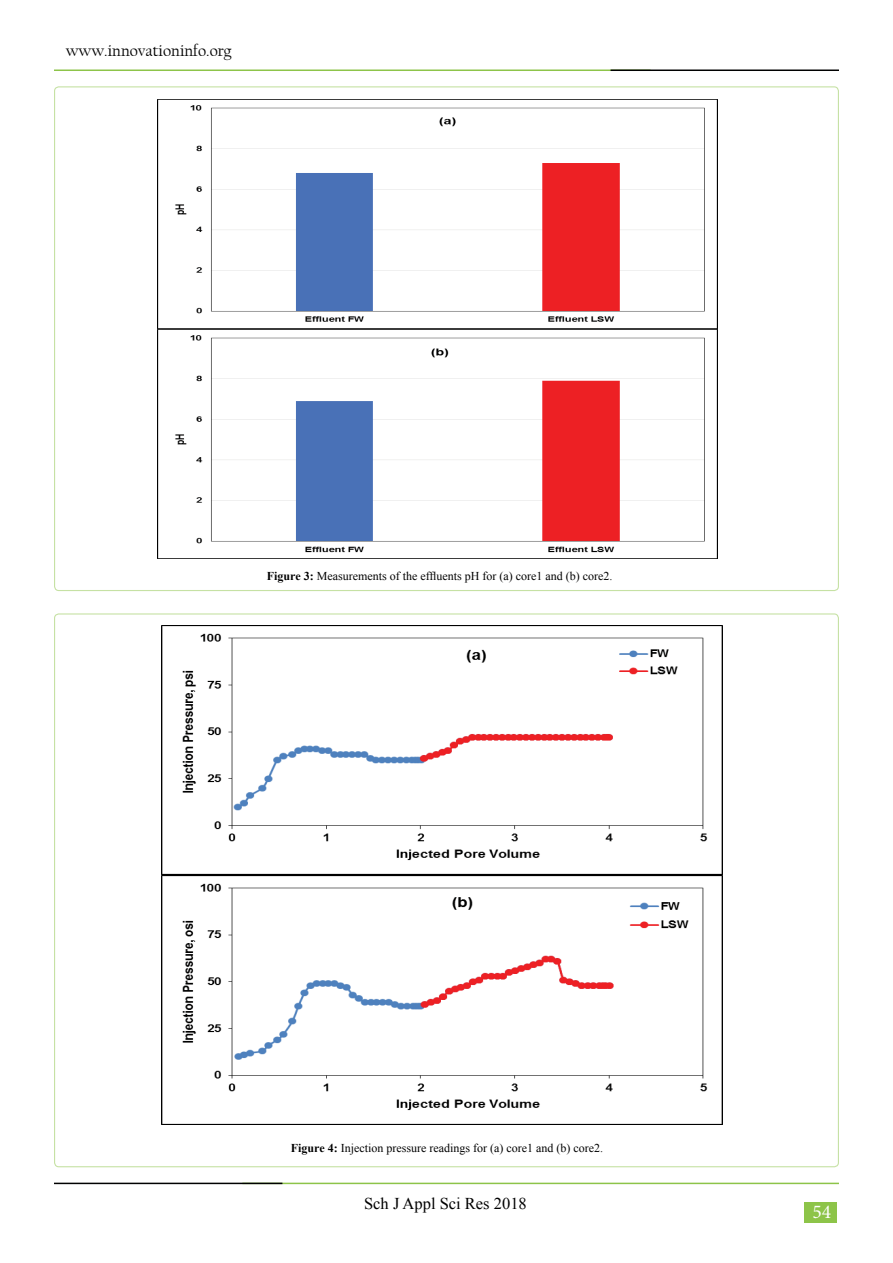
<style>
.page{position:relative;width:893px;height:1263px;background:#fff}
.page>*{position:absolute;margin:0;border:0;box-sizing:border-box;transform-origin:0 0}
.t1{font:19.5px "Minion Pro";color:#fff}
.t2{font:16.5px "Californian FB";color:#000}
.t3{font:16.5px "Times New Roman";color:#000}
.t4{font:12px "Times New Roman";color:#000}
.s1{font-weight:700}
</style>
<div class="page">
<div style="left:804px;top:1202px;width:32px;height:21px;background:#8dc449"></div>
<hr style="left:54px;top:70px;width:597px;height:1px;background:#8dc449">
<hr style="left:610px;top:70px;width:229px;height:1px;background:#000101">
<hr style="left:242px;top:1183px;width:597px;height:1px;background:#8dc449">
<hr style="left:54px;top:1183px;width:228px;height:1px;background:#000101">
<img style="left:157px;top:100px;width:560px;height:459px">
<img style="left:162px;top:625px;width:561px;height:249px">
<img style="left:162px;top:876px;width:561px;height:248px">
<h2 class="t2" style="left:66px;top:42px;width:167px">www.innovationinfo.org</h2>
<p class="t4" style="left:267px;top:568px;width:347px"><span class="s1">Figure 3:</span> Measurements of the effluents pH for (a) core1 and (b) core2.</p>
<p class="t4" style="left:291px;top:1140px;width:314px"><span class="s1">Figure 4:</span> Injection pressure readings for (a) core1 and (b) core2.</p>
<h2 class="t3" style="left:364px;top:1192px;width:164px">Sch J Appl Sci Res 2018</h2>
<h1 class="t1" style="left:812px;top:1199px;width:20px">54</h1>
</div>
